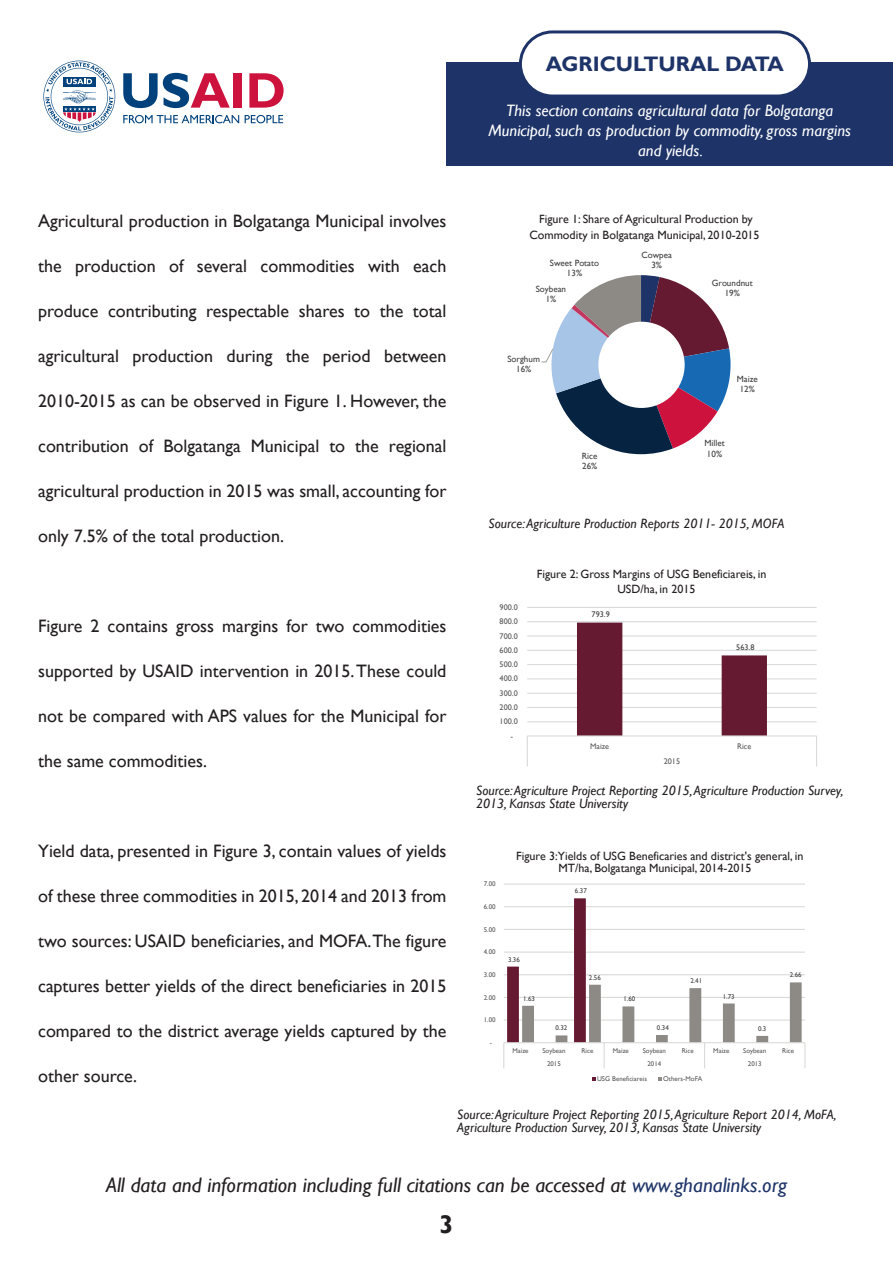
<style>
.page{position:relative;width:893px;height:1263px;background:#fff}
.page>*{position:absolute;margin:0;border:0;box-sizing:border-box;transform-origin:0 0}
.t1{font:700 25.5px "Gill Sans";color:#231f20}
.t2{font:italic 21px "Gill Sans";color:#231f20}
.t3{font:700 21px "Gill Sans";color:#1e3468}
.t4{font:18px "Gill Sans";color:#231f20}
.t5{font:italic 16.5px/19.8px "Gill Sans";color:#fff;text-align:center}
.t6{font:italic 13.5px/13.5px "Gill Sans";color:#231f20}
.t7{font:12px/16.4px "Gill Sans";color:#231f20}
.t8{font:9px/10.5px "Gill Sans";color:#414040;text-align:center}
.t9{font:8.25px "Gill Sans";color:#5a5a5a}
.t10{font:8.25px "Gill Sans";letter-spacing:.005em;color:#414040}
.t11{font:6.9px "Gill Sans";color:#5a5a5a}
.t12{font:6.9px "Gill Sans";letter-spacing:.005em;color:#414040}
.s1{color:#1e3468}
</style>
<div class="page">
<div style="left:446px;top:63px;width:447px;height:103px;background:#1e3468"></div>
<div style="left:520px;top:32px;width:289px;height:64px;background:#fff;border-radius:32px"></div>
<div style="left:519px;top:30px;width:292px;height:68px;border:3px solid #1e3468;border-radius:32px"></div>
<svg style="left:123px;top:115px;width:116px;height:8px"></svg>
<svg style="left:245px;top:115px;width:38px;height:8px"></svg>
<svg style="left:123px;top:73px;width:107px;height:35px"></svg>
<div style="left:234px;top:73px;width:8px;height:35px;background:#cd123d"></div>
<svg style="left:249px;top:73px;width:35px;height:35px"></svg>
<svg style="left:43px;top:61px;width:72px;height:71px"></svg>
<svg style="left:541px;top:275px;width:190px;height:179px"></svg>
<div style="left:598px;top:322px;width:87px;height:86px;background:#fff;border-radius:50%"></div>
<hr style="left:527px;top:607px;width:290px;height:1px;background:#d9d9d8">
<hr style="left:527px;top:621px;width:290px;height:1px;background:#d9d9d8">
<hr style="left:527px;top:635px;width:290px;height:1px;background:#d9d9d8">
<hr style="left:527px;top:650px;width:290px;height:1px;background:#d9d9d8">
<hr style="left:527px;top:664px;width:290px;height:1px;background:#d9d9d8">
<hr style="left:527px;top:678px;width:290px;height:1px;background:#d9d9d8">
<hr style="left:527px;top:693px;width:290px;height:1px;background:#d9d9d8">
<hr style="left:527px;top:707px;width:290px;height:1px;background:#d9d9d8">
<hr style="left:527px;top:721px;width:290px;height:1px;background:#d9d9d8">
<svg style="left:577px;top:623px;width:190px;height:112px"></svg>
<hr style="left:527px;top:735px;width:290px;height:1px;background:#d9d9d8">
<svg style="left:816px;top:736px;width:1px;height:30px"></svg>
<svg style="left:527px;top:736px;width:1px;height:30px"></svg>
<hr style="left:504px;top:883px;width:301px;height:2px;background:#d9d9d8">
<svg style="left:503px;top:898px;width:302px;height:170px"></svg>
<svg style="left:592px;top:1077px;width:4px;height:3px"></svg>
<svg style="left:658px;top:1077px;width:4px;height:3px"></svg>
<p class="t3" style="left:546px;top:51px;width:239px">AGRICULTURAL DATA</p>
<p class="t5" style="left:488px;top:101px;width:364px">This section contains agricultural data for Bolgatanga<br>Municipal, such as production by commodity, gross margins and yields.</p>
<p class="t4" style="left:38px;top:211px;width:410px">Agricultural production in Bolgatanga Municipal involves</p>
<p class="t4" style="left:38px;top:256px;width:410px">the production of several commodities with each</p>
<p class="t4" style="left:38px;top:301px;width:410px">produce contributing respectable shares to the total</p>
<p class="t4" style="left:38px;top:346px;width:410px">agricultural production during the period between</p>
<p class="t4" style="left:38px;top:391px;width:410px">2010-2015 as can be observed in Figure 1. However, the</p>
<p class="t4" style="left:38px;top:436px;width:410px">contribution of Bolgatanga Municipal to the regional</p>
<p class="t4" style="left:38px;top:481px;width:410px">agricultural production in 2015 was small, accounting for</p>
<p class="t4" style="left:38px;top:526px;width:247px">only 7.5% of the total production.</p>
<p class="t4" style="left:38px;top:616px;width:410px">Figure 2 contains gross margins for two commodities</p>
<p class="t4" style="left:38px;top:661px;width:410px">supported by USAID intervention in 2015. These could</p>
<p class="t4" style="left:38px;top:706px;width:410px">not be compared with APS values for the Municipal for</p>
<p class="t4" style="left:38px;top:751px;width:170px">the same commodities.</p>
<p class="t7" style="left:529px;top:211px;width:232px;text-align:center">Figure 1: Share of Agricultural Production by<br>Commodity in Bolgatanga Municipal, 2010-2015</p>
<p class="t8" style="left:550px;top:257px;width:51px">Sweet Potato<br>13%</p>
<p class="t8" style="left:536px;top:284px;width:32px">Soybean<br>1%</p>
<p class="t8" style="left:507px;top:354px;width:34px">Sorghum<br>16%</p>
<p class="t8" style="left:641px;top:250px;width:32px">Cowpea<br>3%</p>
<p class="t8" style="left:712px;top:278px;width:43px">Groundnut<br>19%</p>
<p class="t8" style="left:737px;top:374px;width:22px">Maize<br>12%</p>
<p class="t8" style="left:704px;top:438px;width:22px">Millet</p>
<p class="t8" style="left:582px;top:451px;width:17px">Rice</p>
<p class="t8" style="left:707px;top:449px;width:17px">10%</p>
<p class="t8" style="left:582px;top:461px;width:17px">26%</p>
<p class="t6" style="left:488px;top:517px;width:297px">Source: Agriculture Production Reports 2011- 2015, MOFA</p>
<p class="t9" style="left:500px;top:602px;width:20px">900.0</p>
<p class="t9" style="left:500px;top:617px;width:20px">800.0</p>
<p class="t9" style="left:500px;top:631px;width:20px">700.0</p>
<p class="t9" style="left:500px;top:645px;width:20px">600.0</p>
<p class="t9" style="left:500px;top:659px;width:20px">500.0</p>
<p class="t9" style="left:500px;top:674px;width:20px">400.0</p>
<p class="t9" style="left:500px;top:688px;width:20px">300.0</p>
<p class="t9" style="left:500px;top:702px;width:20px">200.0</p>
<p class="t9" style="left:500px;top:717px;width:20px">100.0</p>
<p class="t9" style="left:511px;top:731px;width:4px">-</p>
<p class="t7" style="left:617px;top:567px;width:151px;line-height:14.9px;text-indent:-81px">Figure 2: Gross Margins of USG Beneficiareis, in<br>USD/ha, in 2015</p>
<p class="t10" style="left:592px;top:609px;width:20px">793.9</p>
<p class="t10" style="left:736px;top:642px;width:20px">563.8</p>
<p class="t9" style="left:590px;top:741px;width:20px">Maize</p>
<p class="t9" style="left:737px;top:741px;width:16px">Rice</p>
<p class="t9" style="left:664px;top:756px;width:18px">2015</p>
<p class="t6" style="left:476px;top:783px;width:369px">Source: Agriculture Project Reporting 2015, Agriculture Production Survey,<br>2013, Kansas State University</p>
<p class="t4" style="left:38px;top:841px;width:410px">Yield data, presented in Figure 3, contain values of yields</p>
<p class="t4" style="left:38px;top:886px;width:410px">of these three commodities in 2015, 2014 and 2013 from</p>
<p class="t4" style="left:38px;top:931px;width:410px">two sources: USAID beneficiaries, and MOFA.The figure</p>
<p class="t4" style="left:38px;top:976px;width:410px">captures better yields of the direct beneficiaries in 2015</p>
<p class="t4" style="left:38px;top:1021px;width:410px">compared to the district average yields captured by the</p>
<p class="t4" style="left:38px;top:1066px;width:101px">other source.</p>
<p class="t11" style="left:484px;top:880px;width:13px">7.00</p>
<p class="t11" style="left:484px;top:902px;width:13px">6.00</p>
<p class="t11" style="left:484px;top:925px;width:13px">5.00</p>
<p class="t11" style="left:484px;top:948px;width:13px">4.00</p>
<p class="t11" style="left:484px;top:970px;width:13px">3.00</p>
<p class="t11" style="left:484px;top:993px;width:13px">2.00</p>
<p class="t11" style="left:484px;top:1016px;width:13px">1.00</p>
<p class="t11" style="left:490px;top:1038px;width:4px">-</p>
<p class="t7" style="left:559px;top:849px;width:246px;line-height:12.5px;text-indent:-42px">Figure 3:Yields of USG Beneficaries and district's general, in<br>MT/ha, Bolgatanga Municipal, 2014-2015</p>
<p class="t12" style="left:575px;top:887px;width:13px">6.37</p>
<p class="t12" style="left:508px;top:955px;width:13px">3.36</p>
<p class="t12" style="left:523px;top:994px;width:13px">1.63</p>
<p class="t12" style="left:555px;top:1024px;width:13px">0.32</p>
<p class="t12" style="left:589px;top:973px;width:13px">2.56</p>
<p class="t12" style="left:623px;top:995px;width:13px">1.60</p>
<p class="t12" style="left:657px;top:1024px;width:13px">0.34</p>
<p class="t12" style="left:690px;top:977px;width:13px">2.41</p>
<p class="t12" style="left:723px;top:992px;width:13px">1.73</p>
<p class="t12" style="left:758px;top:1024px;width:10px">0.3</p>
<p class="t12" style="left:790px;top:971px;width:13px">2.66</p>
<p class="t11" style="left:512px;top:1047px;width:18px">Maize</p>
<p class="t11" style="left:542px;top:1047px;width:25px">Soybean</p>
<p class="t11" style="left:581px;top:1047px;width:14px">Rice</p>
<p class="t11" style="left:613px;top:1047px;width:18px">Maize</p>
<p class="t11" style="left:643px;top:1047px;width:25px">Soybean</p>
<p class="t11" style="left:682px;top:1047px;width:14px">Rice</p>
<p class="t11" style="left:713px;top:1047px;width:18px">Maize</p>
<p class="t11" style="left:743px;top:1047px;width:25px">Soybean</p>
<p class="t11" style="left:782px;top:1047px;width:14px">Rice</p>
<p class="t11" style="left:547px;top:1060px;width:15px">2015</p>
<p class="t11" style="left:647px;top:1060px;width:15px">2014</p>
<p class="t11" style="left:748px;top:1060px;width:15px">2013</p>
<p class="t11" style="left:597px;top:1074px;width:51px">USG Beneficiareis</p>
<p class="t11" style="left:663px;top:1074px;width:41px">Others-MoFA</p>
<p class="t6" style="left:457px;top:1108px;width:381px">Source: Agriculture Project Reporting 2015, Agriculture Report 2014, MoFA,<br>Agriculture Production Survey, 2013, Kansas State University</p>
<p class="t2" style="left:106px;top:1173px;width:683px">All data and information including full citations can be accessed at <span class="s1">www.ghanalinks.org</span></p>
<h1 class="t1" style="left:439px;top:1209px;width:16px">3</h1>
</div>
